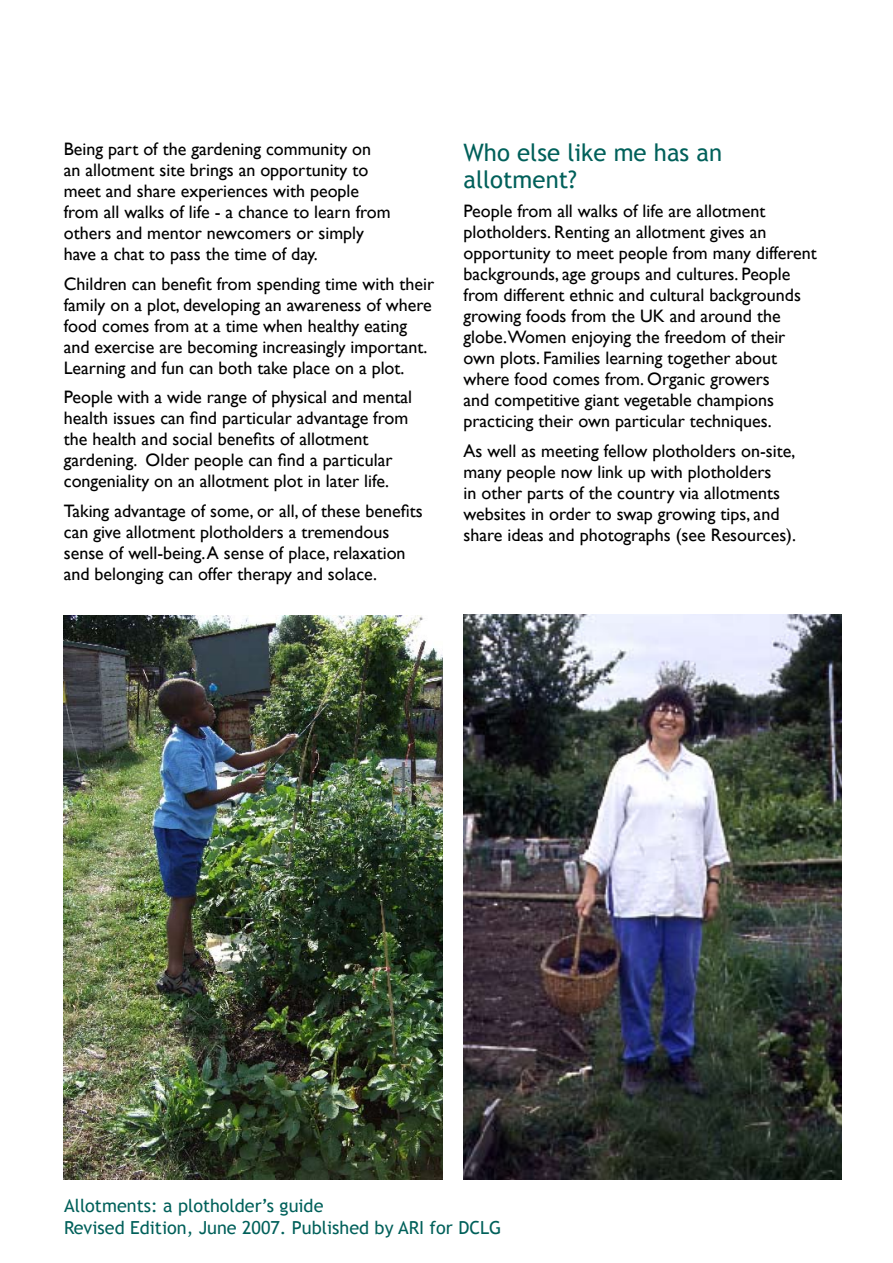
<style>
.page{position:relative;width:893px;height:1263px;background:#fff}
.page>*{position:absolute;margin:0;border:0;box-sizing:border-box;transform-origin:0 0}
.t1{font:24px/27px "Trebuchet MS";color:#00605a}
.t2{font:18px/21px "Gill Sans";color:#000}
.t3{font:18px/21.6px "Trebuchet MS";color:#00605a}
</style>
<div class="page">
<img style="left:463px;top:614px;width:379px;height:565px">
<img style="left:64px;top:615px;width:378px;height:564px">
<p class="t2" style="left:64px;top:139px;width:328px">Being part of the gardening community on an allotment site brings an opportunity to meet and share experiences with people from all walks of life - a chance to learn from others and mentor newcomers or simply have a chat to pass the time of day.</p>
<p class="t2" style="left:64px;top:274px;width:372px">Children can benefit from spending time with their family on a plot, developing an awareness of where food comes from at a time when healthy eating and exercise are becoming increasingly important.<br>Learning and fun can both take place on a plot.</p>
<p class="t2" style="left:64px;top:387px;width:350px">People with a wide range of physical and mental health issues can find particular advantage from the health and social benefits of allotment gardening. Older people can find a particular congeniality on an allotment plot in later life.</p>
<p class="t2" style="left:64px;top:501px;width:360px">Taking advantage of some, or all, of these benefits can give allotment plotholders a tremendous sense of well-being.A sense of place, relaxation and belonging can offer therapy and solace.</p>
<h1 class="t1" style="left:463px;top:139px;width:260px">Who else like me has an allotment?</h1>
<p class="t2" style="left:463px;top:201px;width:355px">People from all walks of life are allotment plotholders. Renting an allotment gives an opportunity to meet people from many different backgrounds, age groups and cultures. People from different ethnic and cultural backgrounds growing foods from the UK and around the globe.Women enjoying the freedom of their own plots. Families learning together about where food comes from. Organic growers<br>and competitive giant vegetable champions practicing their own particular techniques.</p>
<p class="t2" style="left:463px;top:440px;width:334px">As well as meeting fellow plotholders on-site, many people now link up with plotholders<br>in other parts of the country via allotments websites in order to swap growing tips, and share ideas and photographs (see Resources).</p>
<p class="t3" style="left:64px;top:1195px;width:439px">Allotments: a plotholder’s guide<br>Revised Edition, June 2007. Published by ARI for DCLG</p>
</div>
